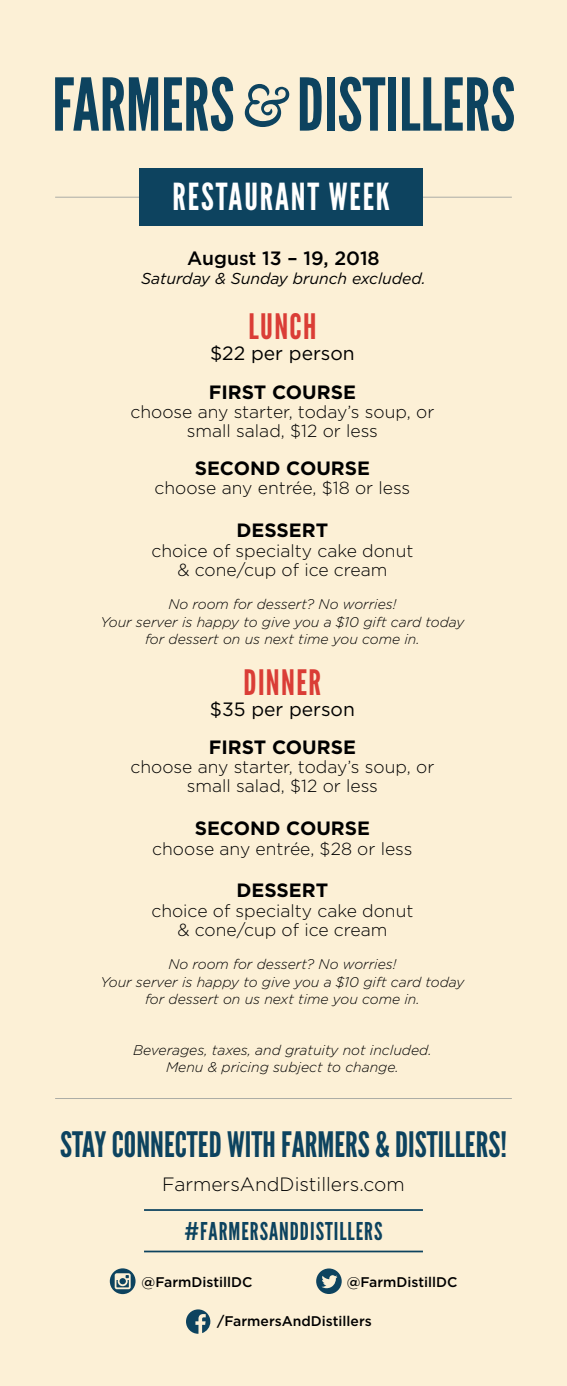
<style>
.page{position:relative;width:567px;height:1386px;background:#fcf0d6}
.page>*{position:absolute;margin:0;border:0;box-sizing:border-box;transform-origin:0 0}
.t1{font:37.27px "League Gothic";letter-spacing:.05em;color:#fff}
.t2{font:35px "League Gothic";color:#0d435f}
.t3{font:35px "League Gothic";letter-spacing:.04em;color:#da3d36}
.t4{font:24.5px "League Gothic";letter-spacing:.04em;color:#0d435f}
.t5{font:700 19.25px "Gotham";color:#000}
.t6{font:19.25px "Gotham";color:#000}
.t7{font:300 19.25px "Gotham";color:#000}
.t8{font:500 19.25px "Gotham";color:#000}
.t9{font:300 17.5px/19.2px "Gotham";color:#000;text-align:center}
.t10{font:italic 15.75px "Gotham";color:#000}
.t11{font:italic 300 14px/17.5px "Gotham";color:#000;text-align:center}
.t12{font:500 14px "Gotham";color:#000}
</style>
<div class="page">
<svg style="left:186px;top:1309px;width:24px;height:25px"></svg>
<svg style="left:110px;top:1268px;width:26px;height:26px"></svg>
<svg style="left:316px;top:1268px;width:26px;height:26px"></svg>
<hr style="left:144px;top:1209px;width:279px;height:2px;background:#0d435f">
<hr style="left:144px;top:1251px;width:279px;height:1px;background:#0d435f">
<svg style="left:300px;top:77px;width:22px;height:54px"></svg>
<div style="left:327px;top:77px;width:8px;height:54px;background:#0d435f"></div>
<svg style="left:339px;top:77px;width:46px;height:54px"></svg>
<div style="left:388px;top:77px;width:8px;height:54px;background:#0d435f"></div>
<svg style="left:402px;top:77px;width:112px;height:54px"></svg>
<svg style="left:55px;top:77px;width:103px;height:54px"></svg>
<svg style="left:164px;top:77px;width:69px;height:54px"></svg>
<svg style="left:245px;top:84px;width:44px;height:43px"></svg>
<hr style="left:55px;top:197px;width:457px;height:1px;background:#acada6">
<hr style="left:55px;top:1098px;width:457px;height:1px;background:#acada6">
<div style="left:139px;top:168px;width:284px;height:57px;background:#0d435f"></div>
<h1 class="t1" style="left:173px;top:176px;width:219px">RESTAURANT WEEK</h1>
<h3 class="t8" style="left:187px;top:246px;width:194px">August 13 – 19, 2018</h3>
<p class="t10" style="left:141px;top:268px;width:286px">Saturday &amp; Sunday brunch excluded.</p>
<h2 class="t3" style="left:248px;top:307px;width:69px">LUNCH</h2>
<h3 class="t6" style="left:210px;top:343px;width:146px">$22 per person</h3>
<h3 class="t5" style="left:209px;top:379px;width:149px">FIRST COURSE</h3>
<p class="t9" style="left:130px;top:401px;width:305px">choose any starter, today’s soup, or small salad, $12 or less</p>
<h3 class="t5" style="left:195px;top:456px;width:177px">SECOND COURSE</h3>
<p class="t9" style="left:154px;top:478px;width:257px">choose any entrée, $18 or less</p>
<h3 class="t5" style="left:237px;top:518px;width:93px">DESSERT</h3>
<p class="t9" style="left:151px;top:540px;width:264px">choice of specialty cake donut &amp; cone/cup of ice cream</p>
<p class="t11" style="left:100px;top:595px;width:366px">No room for dessert? No worries!<br>Your server is happy to give you a $10 gift card today for dessert on us next time you come in.</p>
<h2 class="t3" style="left:244px;top:662px;width:79px">DINNER</h2>
<h3 class="t6" style="left:210px;top:698px;width:147px">$35 per person</h3>
<h3 class="t5" style="left:209px;top:734px;width:149px">FIRST COURSE</h3>
<p class="t9" style="left:130px;top:757px;width:305px">choose any starter, today’s soup, or small salad, $12 or less</p>
<h3 class="t5" style="left:195px;top:816px;width:177px">SECOND COURSE</h3>
<p class="t9" style="left:152px;top:838px;width:262px">choose any entrée, $28 or less</p>
<h3 class="t5" style="left:237px;top:878px;width:93px">DESSERT</h3>
<p class="t9" style="left:151px;top:900px;width:264px">choice of specialty cake donut &amp; cone/cup of ice cream</p>
<p class="t11" style="left:100px;top:955px;width:366px">No room for dessert? No worries!<br>Your server is happy to give you a $10 gift card today for dessert on us next time you come in.</p>
<p class="t11" style="left:133px;top:1041px;width:300px;line-height:16.8px">Beverages, taxes, and gratuity not included.<br>Menu &amp; pricing subject to change.</p>
<h2 class="t2" style="left:60px;top:1125px;width:448px">STAY CONNECTED WITH FARMERS &amp; DISTILLERS!</h2>
<h3 class="t7" style="left:162px;top:1172px;width:244px">FarmersAndDistillers.com</h3>
<h3 class="t4" style="left:184px;top:1217px;width:200px">#FARMERSANDDISTILLERS</h3>
<p class="t12" style="left:142px;top:1273px;width:112px">@FarmDistillDC</p>
<p class="t12" style="left:347px;top:1273px;width:112px">@FarmDistillDC</p>
<p class="t12" style="left:217px;top:1312px;width:156px">/FarmersAndDistillers</p>
</div>
